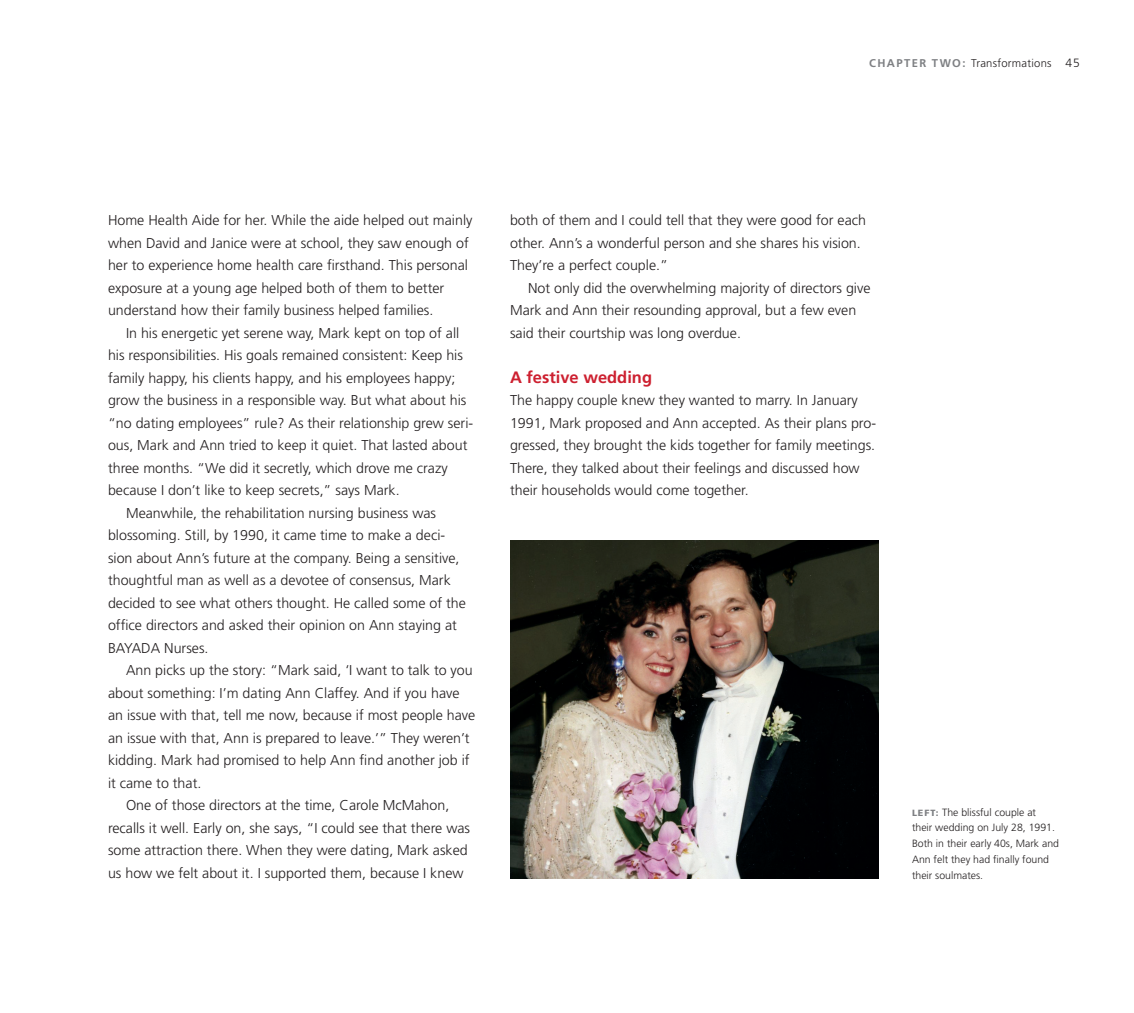
<style>
.page{position:relative;width:1134px;height:1013px;background:#fff}
.page>*{position:absolute;margin:0;border:0;box-sizing:border-box;transform-origin:0 0}
.t1{font:700 16.5px "Frutiger";color:#cd2030}
.t2{font:300 14.25px/22.5px "Frutiger";color:#231f20}
.t3{font:300 11.25px "Frutiger";letter-spacing:.02em;color:#231f20}
.t4{font:300 10.5px/15.8px "Frutiger";color:#231f20}
.s1{font-weight:700;color:#7e8083}
.s2{font-size:12px}
.s3{font-weight:900;font-size:9px;color:#7e8083}
</style>
<div class="page">
<img style="left:510px;top:540px;width:369px;height:338px">
<p class="t3" style="left:869px;top:57px;width:212px"><span class="s1">CHAPTER TWO:</span> Transformations <span class="s2">45</span></p>
<p class="t2" style="left:108px;top:209px;width:366px">Home Health Aide for her. While the aide helped out mainly when David and Janice were at school, they saw enough of her to experience home health care firsthand. This personal exposure at a young age helped both of them to better understand how their family business helped families.</p>
<p class="t2" style="left:126px;top:321px;width:335px">In his energetic yet serene way, Mark kept on top of all</p>
<p class="t2" style="left:108px;top:344px;width:357px">his responsibilities. His goals remained consistent: Keep his</p>
<p class="t2" style="left:108px;top:366px;width:349px">family happy, his clients happy, and his employees happy;</p>
<p class="t2" style="left:108px;top:389px;width:360px">grow the business in a responsible way. But what about his</p>
<p class="t2" style="left:108px;top:411px;width:367px">“no dating employees” rule? As their relationship grew seri-</p>
<p class="t2" style="left:108px;top:434px;width:361px">ous, Mark and Ann tried to keep it quiet. That lasted about</p>
<p class="t2" style="left:108px;top:456px;width:341px">three months. “We did it secretly, which drove me crazy</p>
<p class="t2" style="left:108px;top:479px;width:293px">because I don’t like to keep secrets,” says Mark.</p>
<p class="t2" style="left:126px;top:501px;width:312px">Meanwhile, the rehabilitation nursing business was</p>
<p class="t2" style="left:108px;top:524px;width:339px">blossoming. Still, by 1990, it came time to make a deci-</p>
<p class="t2" style="left:108px;top:546px;width:353px">sion about Ann’s future at the company. Being a sensitive,</p>
<p class="t2" style="left:108px;top:569px;width:344px">thoughtful man as well as a devotee of consensus, Mark</p>
<p class="t2" style="left:108px;top:591px;width:359px">decided to see what others thought. He called some of the</p>
<p class="t2" style="left:108px;top:614px;width:350px">office directors and asked their opinion on Ann staying at</p>
<p class="t2" style="left:108px;top:636px;width:102px">BAYADA Nurses.</p>
<p class="t2" style="left:126px;top:659px;width:348px">Ann picks up the story: “Mark said, ‘I want to talk to you</p>
<p class="t2" style="left:108px;top:681px;width:353px">about something: I’m dating Ann Claffey. And if you have</p>
<p class="t2" style="left:108px;top:704px;width:369px">an issue with that, tell me now, because if most people have</p>
<p class="t2" style="left:108px;top:726px;width:363px">an issue with that, Ann is prepared to leave.’” They weren’t</p>
<p class="t2" style="left:108px;top:749px;width:363px">kidding. Mark had promised to help Ann find another job if</p>
<p class="t2" style="left:108px;top:771px;width:95px">it came to that.</p>
<p class="t2" style="left:126px;top:794px;width:325px">One of those directors at the time, Carole McMahon,</p>
<p class="t2" style="left:108px;top:816px;width:364px">recalls it well. Early on, she says, “I could see that there was</p>
<p class="t2" style="left:108px;top:839px;width:361px">some attraction there. When they were dating, Mark asked</p>
<p class="t2" style="left:108px;top:861px;width:357px">us how we felt about it. I supported them, because I knew</p>
<p class="t2" style="left:510px;top:209px;width:358px">both of them and I could tell that they were good for each other. Ann’s a wonderful person and she shares his vision.<br>They’re a perfect couple.”</p>
<p class="t2" style="left:510px;top:276px;width:362px;text-indent:18px">Not only did the overwhelming majority of directors give<br>Mark and Ann their resounding approval, but a few even said their courtship was long overdue.</p>
<p class="t1" style="left:510px;top:367px;width:144px">A festive wedding</p>
<p class="t2" style="left:510px;top:389px;width:368px">The happy couple knew they wanted to marry. In January 1991, Mark proposed and Ann accepted. As their plans pro&shy;gressed, they brought the kids together for family meetings.<br>There, they talked about their feelings and discussed how their households would come together.</p>
<p class="t4" style="left:912px;top:804px;width:149px"><span class="s3">LEFT:</span> The blissful couple at their wedding on July 28, 1991.<br>Both in their early 40s, Mark and<br>Ann felt they had finally found their soulmates.</p>
</div>
